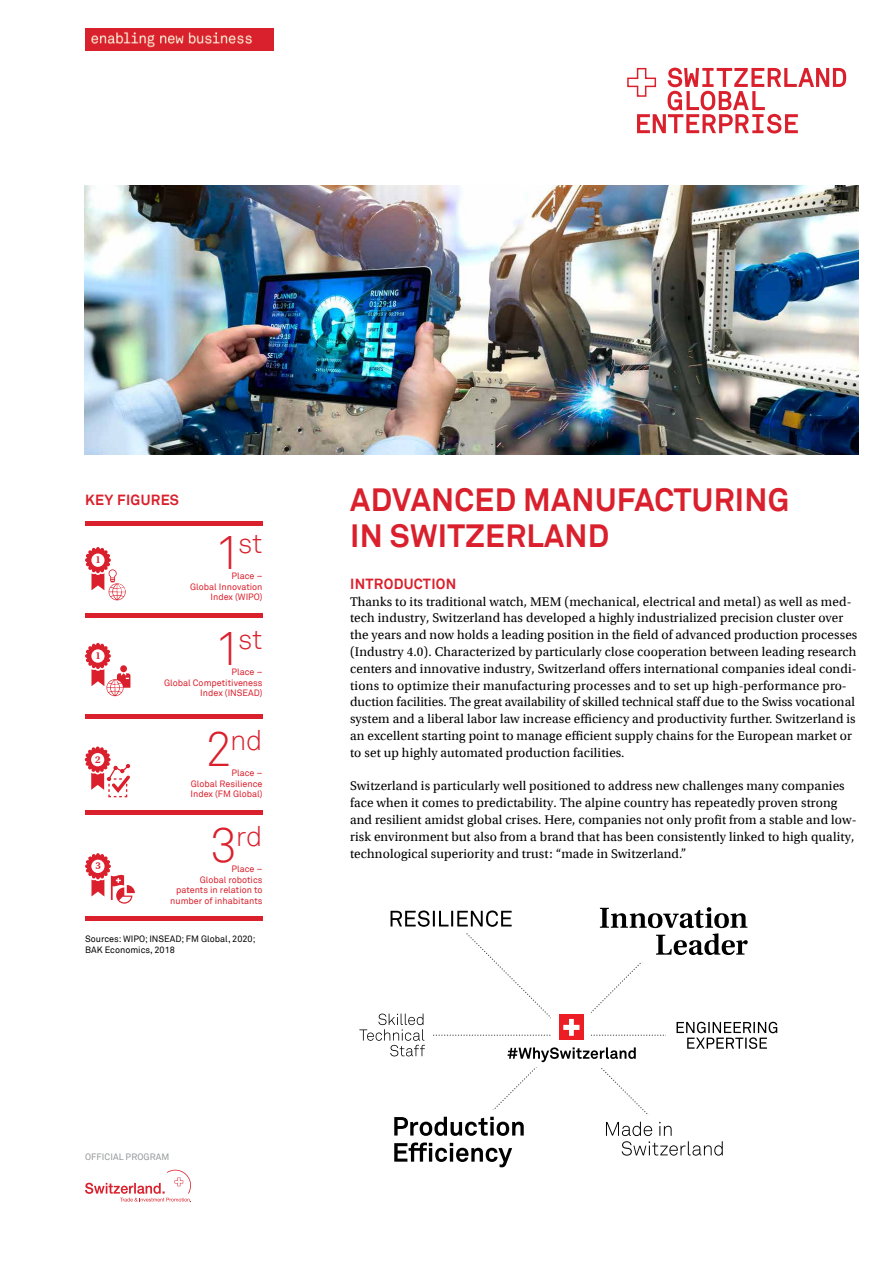
<style>
.page{position:relative;width:893px;height:1263px;background:#fff}
.page>*{position:absolute;margin:0;border:0;box-sizing:border-box;transform-origin:0 0}
.t1{font:31.5px/36px "Akkurat S GE Bold";letter-spacing:.01em;color:#da202c}
.t2{font:28.05px "Akkurat S GE Light";letter-spacing:-.005em;color:#da202c}
.t3{font:14.4px "Akkurat S GE Bold";letter-spacing:.02em;color:#da202c}
.t4{font:13.2px/16.8px "Utopia S GE Regular";letter-spacing:.01em;color:#000}
.t5{font:10.5px "Utopia S GE Semibold";color:#da202c}
.t6{font:9px/10.5px "Akkurat S GE Regular";color:#da202c;text-align:right}
.t7{font:9px/11.2px "Akkurat S GE Regular";color:#000}
.t8{font:9px "Akkurat S GE Regular";letter-spacing:.01em;color:#939598}
.s1{font-size:48px}
</style>
<div class="page">
<img style="left:85px;top:185px;width:774px;height:269px">
<svg style="left:85px;top:1170px;width:106px;height:32px"></svg>
<svg style="left:627px;top:67px;width:219px;height:67px"></svg>
<img style="left:85px;top:29px;width:188px;height:22px">
<hr style="left:85px;top:613px;width:178px;height:4px;background:#da202c">
<div style="left:85px;top:521px;width:178px;height:5px;background:#da202c"></div>
<hr style="left:85px;top:714px;width:178px;height:4px;background:#da202c">
<hr style="left:85px;top:810px;width:178px;height:4px;background:#da202c">
<hr style="left:85px;top:916px;width:178px;height:4px;background:#da202c">
<svg style="left:85px;top:547px;width:41px;height:53px"></svg>
<svg style="left:85px;top:853px;width:50px;height:51px"></svg>
<svg style="left:85px;top:643px;width:45px;height:53px"></svg>
<svg style="left:85px;top:746px;width:45px;height:51px"></svg>
<svg style="left:466px;top:933px;width:183px;height:182px"></svg>
<div style="left:552px;top:1007px;width:39px;height:59px;background:#fff"></div>
<div style="left:590px;top:899px;width:165px;height:62px;background:#fff"></div>
<div style="left:385px;top:1110px;width:161px;height:58px;background:#fff"></div>
<svg style="left:394px;top:1117px;width:130px;height:50px"></svg>
<svg style="left:606px;top:1122px;width:117px;height:33px"></svg>
<svg style="left:391px;top:910px;width:121px;height:17px"></svg>
<svg style="left:359px;top:1013px;width:418px;height:55px"></svg>
<svg style="left:600px;top:907px;width:148px;height:48px"></svg>
<p class="t3" style="left:85px;top:489px;width:95px">KEY FIGURES</p>
<p class="t5" style="left:95px;top:552px;width:7px">1</p>
<h2 class="t2" style="left:215px;top:524px;width:49px"><span class="s1">1</span>st</h2>
<p class="t6" style="left:190px;top:571px;width:74px">Place –<br>Global Innovation<br>Index (WIPO)</p>
<p class="t5" style="left:95px;top:648px;width:7px">1</p>
<p class="t5" style="left:95px;top:751px;width:7px">2</p>
<p class="t5" style="left:95px;top:858px;width:7px">3</p>
<h2 class="t2" style="left:215px;top:620px;width:49px"><span class="s1">1</span>st</h2>
<p class="t6" style="left:164px;top:666px;width:100px">Place –<br>Global Competitiveness<br>Index (INSEAD)</p>
<h2 class="t2" style="left:204px;top:721px;width:60px"><span class="s1">2</span>nd</h2>
<p class="t6" style="left:190px;top:767px;width:74px;text-align:justify;text-indent:41px">Place – Global Resilience Index (FM Global)</p>
<h2 class="t2" style="left:210px;top:816px;width:54px"><span class="s1">3</span>rd</h2>
<p class="t6" style="left:170px;top:863px;width:94px">Place –<br>Global robotics patents in relation to number of inhabitants</p>
<p class="t7" style="left:85px;top:932px;width:172px">Sources: WIPO; INSEAD; FM Global, 2020;<br>BAK Economics, 2018</p>
<p class="t8" style="left:85px;top:1150px;width:86px">OFFICIAL PROGRAM</p>
<h1 class="t1" style="left:350px;top:480px;width:441px">ADVANCED MANUFACTURING<br>IN SWITZERLAND</h1>
<p class="t3" style="left:350px;top:573px;width:108px">INTRODUCTION</p>
<p class="t4" style="left:350px;top:592px;width:509px">Thanks to its traditional watch, MEM (mechanical, electrical and metal) as well as med&shy;tech industry, Switzerland has developed a highly industrialized precision cluster over the years and now holds a leading position in the field of advanced production processes (Industry 4.0). Characterized by particularly close cooperation between leading research centers and innovative industry, Switzerland offers international companies ideal condi&shy;tions to optimize their manufacturing processes and to set up high-performance pro&shy;duction facilities. The great availability of skilled technical staff due to the Swiss vocational system and a liberal labor law increase efficiency and productivity further. Switzerland is an excellent starting point to manage efficient supply chains for the European market or to set up highly automated production facilities.</p>
<p class="t4" style="left:350px;top:777px;width:508px">Switzerland is particularly well positioned to address new challenges many companies face when it comes to predictability. The alpine country has repeatedly proven strong and resilient amidst global crises. Here, companies not only profit from a stable and low&shy;risk environment but also from a brand that has been consistently linked to high quality, technological superiority and trust: “made in Switzerland.”</p>
</div>
